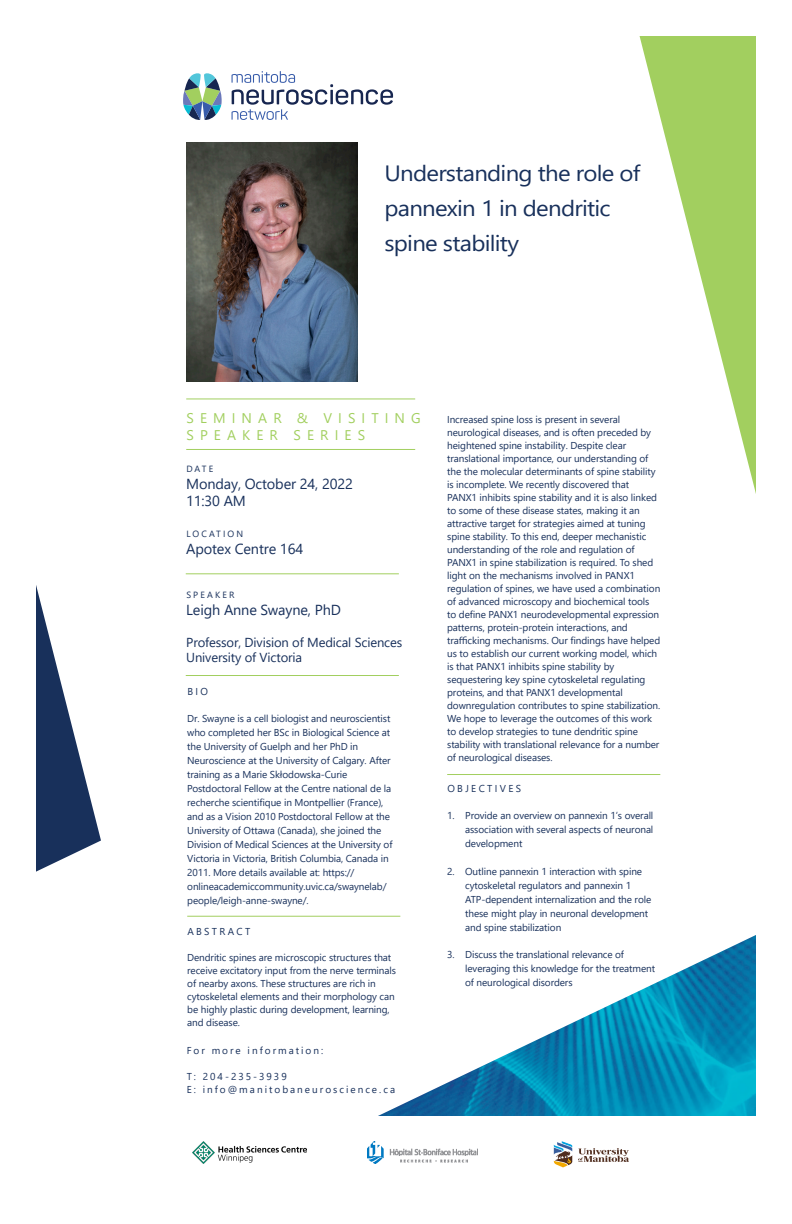
<style>
.page{position:relative;width:792px;height:1224px;background:#fff}
.page>*{position:absolute;margin:0;border:0;box-sizing:border-box;transform-origin:0 0}
.copy{font:22.1px/35px "Segoe UI";letter-spacing:-.03em;color:#18305b;scale:1.09 1}
.copy-2{font:14.5px/17px "Segoe UI";letter-spacing:-.01em;color:#18305b}
.t1{font:14px/17px "Segoe UI";letter-spacing:.435em;color:#a2cf5f}
.copy-3{font:13px/15px "Segoe UI";letter-spacing:-.01em;color:#18305b}
.copy-4{font:10px/13px "Segoe UI";letter-spacing:-.01em;color:#18305b}
.copy-5{font:10px "Segoe UI";letter-spacing:.2em;color:#18305b}
.copy-6{font:10px "Segoe UI";letter-spacing:.235em;color:#18305b}
.copy-7{font:9px "Segoe UI";letter-spacing:.235em;color:#18305b}
</style>
<div class="page">
<img style="left:378px;top:935px;width:378px;height:181px">
<svg style="left:36px;top:585px;width:65px;height:287px"></svg>
<svg style="left:640px;top:36px;width:116px;height:458px"></svg>
<img style="left:367px;top:1141px;width:111px;height:22px">
<hr style="left:186px;top:399px;width:229px;height:1px;background:#a2cf5f">
<hr style="left:186px;top:449px;width:229px;height:1px;background:#a2cf5f">
<hr style="left:186px;top:574px;width:213px;height:1px;background:#a2cf5f">
<svg style="left:232px;top:71px;width:161px;height:49px"></svg>
<svg style="left:183px;top:73px;width:39px;height:47px"></svg>
<hr style="left:186px;top:675px;width:213px;height:1px;background:#a2cf5f">
<img style="left:554px;top:1141px;width:74px;height:26px">
<hr style="left:187px;top:916px;width:213px;height:1px;background:#a2cf5f">
<img style="left:187px;top:142px;width:170px;height:239px">
<hr style="left:447px;top:774px;width:213px;height:1px;background:#a2cf5f">
<img style="left:192px;top:1141px;width:114px;height:22px">
<p class="copy" style="left:384px;top:154px;width:236px">Understanding the role of pannexin 1 in dendritic spine stability</p>
<p class="t1" style="left:186px;top:408px;width:236px">SEMINAR &amp; VISITING<br>SPEAKER SERIES</p>
<p class="copy-7" style="left:186px;top:461px;width:28px">DATE</p>
<p class="copy-2" style="left:186px;top:475px;width:168px">Monday, October 24, 2022<br>11:30 AM</p>
<p class="copy-7" style="left:186px;top:525px;width:58px">LOCATION</p>
<p class="copy-2" style="left:186px;top:539px;width:118px">Apotex Centre 164</p>
<p class="copy-7" style="left:186px;top:586px;width:50px">SPEAKER</p>
<p class="copy-2" style="left:186px;top:600px;width:156px">Leigh Anne Swayne, PhD</p>
<p class="copy-3" style="left:186px;top:634px;width:218px">Professor, Division of Medical Sciences<br>University of Victoria</p>
<p class="copy-4" style="left:187px;top:684px;width:22px">BIO</p>
<p class="copy-4" style="left:187px;top:711px;width:207px;line-height:14px">Dr. Swayne is a cell biologist and neuroscientist who completed her BSc in Biological Science at the University of Guelph and her PhD in Neuroscience at the University of Calgary. After training as a Marie Skłodowska-Curie Postdoctoral Fellow at the Centre national de la recherche scientifique in Montpellier (France), and as a Vision 2010 Postdoctoral Fellow at the University of Ottawa (Canada), she joined the Division of Medical Sciences at the University of Victoria in Victoria, British Columbia, Canada in 2011. More details available at: https:// onlineacademiccommunity.uvic.ca/swaynelab/ people/leigh-anne-swayne/.</p>
<p class="copy-6" style="left:187px;top:922px;width:64px">ABSTRACT</p>
<p class="copy-4" style="left:187px;top:950px;width:210px">Dendritic spines are microscopic structures that receive excitatory input from the nerve terminals of nearby axons. These structures are rich in cytoskeletal elements and their morphology can be highly plastic during development, learning, and disease.</p>
<p class="copy-5" style="left:187px;top:1041px;width:138px">For more information:</p>
<p class="copy-5" style="left:187px;top:1067px;width:102px">T: 204-235-3939</p>
<p class="copy-5" style="left:187px;top:1080px;width:210px">E: info@manitobaneuroscience.ca</p>
<p class="copy-4" style="left:447px;top:412px;width:215px">Increased spine loss is present in several neurological diseases, and is often preceded by heightened spine instability. Despite clear translational importance, our understanding of the the molecular determinants of spine stability is incomplete. We recently discovered that PANX1 inhibits spine stability and it is also linked to some of these disease states, making it an attractive target for strategies aimed at tuning spine stability. To this end, deeper mechanistic understanding of the role and regulation of PANX1 in spine stabilization is required. To shed light on the mechanisms involved in PANX1 regulation of spines, we have used a combination of advanced microscopy and biochemical tools to define PANX1 neurodevelopmental expression patterns, protein-protein interactions, and trafficking mechanisms. Our findings have helped us to establish our current working model, which is that PANX1 inhibits spine stability by sequestering key spine cytoskeletal regulating proteins, and that PANX1 developmental downregulation contributes to spine stabilization.<br>We hope to leverage the outcomes of this work to develop strategies to tune dendritic spine stability with translational relevance for a number of neurological diseases.</p>
<p class="copy-6" style="left:447px;top:779px;width:75px">OBJECTIVES</p>
<p class="copy-4" style="left:465px;top:808px;width:190px;line-height:14px;text-align:justify;text-indent:-18px">1. Provide an overview on pannexin 1’s overall association with several aspects of neuronal development</p>
<p class="copy-4" style="left:465px;top:863px;width:188px;line-height:14px;text-indent:-18px">2. Outline pannexin 1 interaction with spine cytoskeletal regulators and pannexin 1<br>ATP-dependent internalization and the role these might play in neuronal development and spine stabilization</p>
<p class="copy-4" style="left:465px;top:947px;width:191px;line-height:14px;text-indent:-18px">3. Discuss the translational relevance of leveraging this knowledge for the treatment of neurological disorders</p>
</div>
